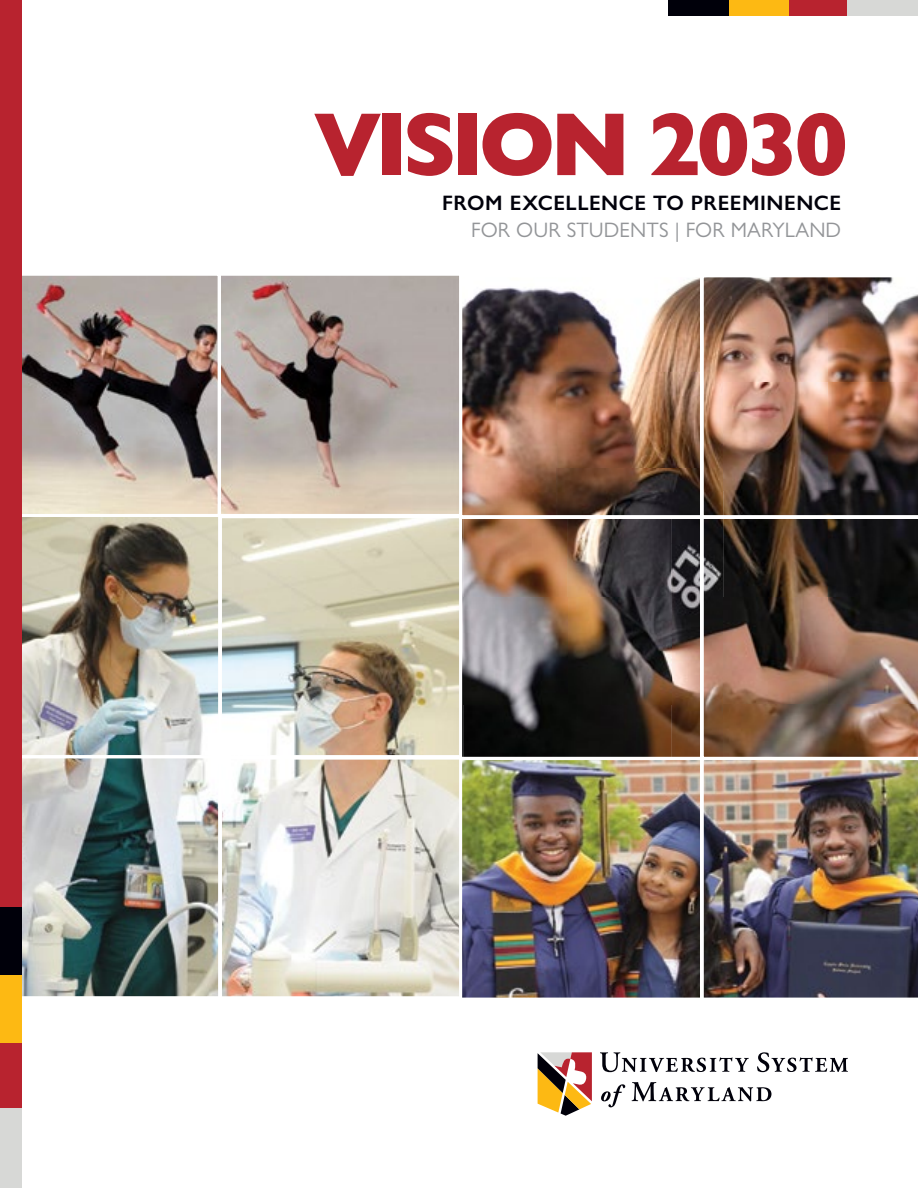
<style>
.page{position:relative;width:918px;height:1188px;background:#fff}
.page>*{position:absolute;margin:0;border:0;box-sizing:border-box;transform-origin:0 0}
.t1{font:800 90px "Gill Sans Nova";letter-spacing:-.05em;color:#b8232f}
.t2{font:600 21px "Gill Sans Nova";letter-spacing:.025em;color:#00000a}
.t3{font:21px "Gill Sans Nova";letter-spacing:.005em;color:#939598}
</style>
<div class="page">
<img style="left:22px;top:519px;width:436px;height:478px">
<img style="left:458px;top:277px;width:460px;height:478px">
<svg style="left:22px;top:275px;width:442px;height:244px;background:#ada19a"></svg>
<img style="left:458px;top:755px;width:460px;height:243px">
<div style="left:0;top:0;width:22px;height:1188px;background:#b8232f"></div>
<div style="left:0;top:1108px;width:22px;height:80px;background:#d7d8d6"></div>
<div style="left:0;top:975px;width:22px;height:68px;background:#fdb913"></div>
<div style="left:0;top:908px;width:22px;height:67px;background:#00000a"></div>
<div style="left:677px;top:0;width:241px;height:16px;background:#b8232f"></div>
<div style="left:848px;top:0;width:70px;height:16px;background:#d7d8d6"></div>
<div style="left:729px;top:0;width:60px;height:16px;background:#fdb913"></div>
<div style="left:668px;top:0;width:61px;height:16px;background:#00000a"></div>
<svg style="left:538px;top:1052px;width:54px;height:64px"></svg>
<svg style="left:600px;top:1052px;width:149px;height:20px"></svg>
<svg style="left:757px;top:1052px;width:91px;height:20px"></svg>
<svg style="left:601px;top:1084px;width:24px;height:23px"></svg>
<svg style="left:632px;top:1082px;width:139px;height:19px"></svg>
<p class="t1" style="left:314px;top:88px;width:535px">VISION 2030</p>
<h2 class="t2" style="left:442px;top:190px;width:400px">FROM EXCELLENCE TO PREEMINENCE</h2>
<h3 class="t3" style="left:471px;top:217px;width:372px">FOR OUR STUDENTS | FOR MARYLAND</h3>
</div>
